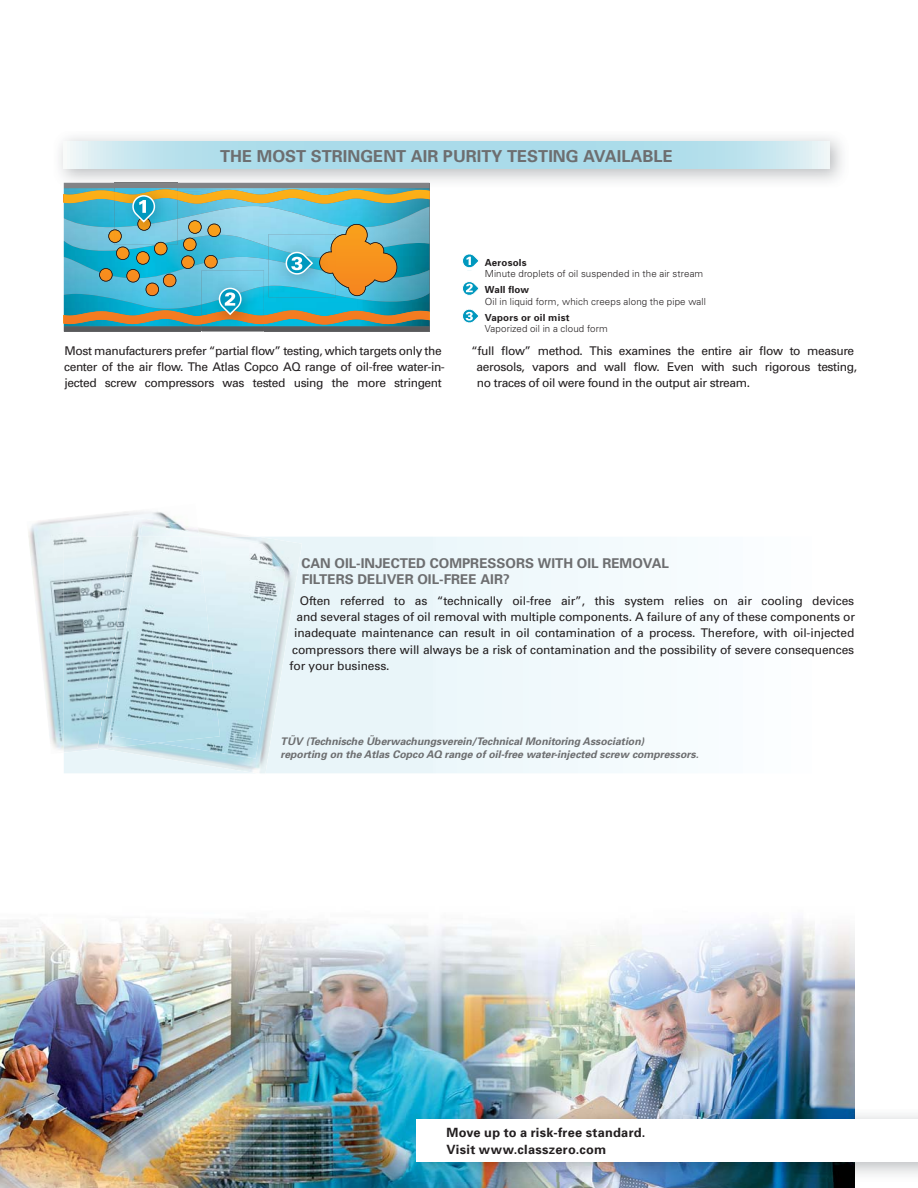
<style>
.page{position:relative;width:918px;height:1188px;background:#fff}
.page>*{position:absolute;margin:0;border:0;box-sizing:border-box;transform-origin:0 0}
.t1{font:700 16.5px "Univers";color:#6d6e70}
.t2{font:700 13.5px/16.2px "Univers";color:#6d6e70}
.t3{font:700 12.75px/16.5px "Univers";letter-spacing:.025em;color:#231f20}
.t4{font:12px "Univers";letter-spacing:-.01em;color:#231f20}
.t5{font:12px/16.2px "Univers";letter-spacing:-.03em;color:#231f20}
.t6{font:italic 700 10.5px/12.6px "Univers";color:#6d6e70}
.t7{font:300 9.75px "Univers";letter-spacing:.01em;color:#231f20}
.t8{font:700 9.75px "Univers";letter-spacing:.025em;color:#231f20}
</style>
<div class="page">
<img style="left:0;top:919px;width:855px;height:269px">
<img style="left:407px;top:1109px;width:511px;height:72px">
<div style="left:417px;top:1119px;width:501px;height:43px;background:#fff"></div>
<div style="left:64px;top:537px;width:580px;height:236px;background:#edf8fb"></div>
<svg style="left:64px;top:141px;width:765px;height:28px;background:#b6dfec"></svg>
<svg style="left:462px;top:254px;width:17px;height:17px"></svg>
<svg style="left:462px;top:281px;width:17px;height:15px"></svg>
<svg style="left:462px;top:309px;width:16px;height:14px"></svg>
<img style="left:28px;top:511px;width:141px;height:243px">
<img style="left:64px;top:537px;width:38px;height:216px">
<svg style="left:64px;top:183px;width:365px;height:149px;background:#62787f"></svg>
<svg style="left:64px;top:189px;width:365px;height:136px;background:#64aaa8"></svg>
<img style="left:268px;top:258px;width:68px;height:39px">
<img style="left:268px;top:234px;width:15px;height:24px">
<img style="left:268px;top:260px;width:15px;height:35px">
<svg style="left:283px;top:224px;width:114px;height:72px;background:#99ad92"></svg>
<img style="left:115px;top:182px;width:63px;height:7px">
<img style="left:115px;top:189px;width:63px;height:4px">
<img style="left:202px;top:304px;width:62px;height:28px">
<img style="left:244px;top:270px;width:20px;height:34px">
<img style="left:202px;top:311px;width:62px;height:13px">
<svg style="left:99px;top:193px;width:145px;height:123px;background:#68b3b7"></svg>
<img style="left:102px;top:537px;width:200px;height:236px">
<img style="left:98px;top:537px;width:59px;height:212px">
<img style="left:131px;top:517px;width:49px;height:20px">
<img style="left:157px;top:537px;width:128px;height:222px">
<img style="left:141px;top:525px;width:58px;height:12px">
<img style="left:109px;top:537px;width:111px;height:206px">
<h1 class="t1" style="left:220px;top:150px;width:454px">THE MOST STRINGENT AIR PURITY TESTING AVAILABLE</h1>
<p class="t8" style="left:485px;top:259px;width:44px">Aerosols</p>
<p class="t7" style="left:485px;top:270px;width:220px">Minute droplets of oil suspended in the air stream</p>
<p class="t8" style="left:485px;top:286px;width:46px">Wall flow</p>
<p class="t7" style="left:485px;top:298px;width:223px">Oil in liquid form, which creeps along the pipe wall</p>
<p class="t8" style="left:485px;top:313px;width:86px">Vapors or oil mist</p>
<p class="t7" style="left:485px;top:325px;width:125px">Vaporized oil in a cloud form</p>
<p class="t5" style="left:64px;top:344px;width:382px">Most manufacturers prefer “partial flow” testing, which targets only the center of the air flow. The Atlas Copco AQ range of oil-free water-in&shy;jected screw compressors was tested using the more stringent</p>
<p class="t5" style="left:477px;top:344px;width:382px;text-indent:-5px">“full flow” method. This examines the entire air flow to measure aerosols, vapors and wall flow. Even with such rigorous testing, no traces of oil were found in the output air stream.</p>
<p class="t2" style="left:302px;top:557px;width:369px">CAN OIL-INJECTED COMPRESSORS WITH OIL REMOVAL<br>FILTERS DELIVER OIL-FREE AIR?</p>
<p class="t4" style="left:300px;top:596px;width:556px">Often referred to as “technically oil-free air”, this system relies on air cooling devices</p>
<p class="t4" style="left:296px;top:612px;width:560px">and several stages of oil removal with multiple components. A failure of any of these components or</p>
<p class="t4" style="left:294px;top:629px;width:562px">inadequate maintenance can result in oil contamination of a process. Therefore, with oil-injected</p>
<p class="t4" style="left:292px;top:645px;width:564px">compressors there will always be a risk of contamination and the possibility of severe consequences</p>
<p class="t4" style="left:290px;top:661px;width:101px">for your business.</p>
<p class="t6" style="left:281px;top:736px;width:420px">TÜV (Technische Überwachungsverein/Technical Monitoring Association)<br>reporting on the Atlas Copco AQ range of oil-free water-injected screw compressors.</p>
<p class="t3" style="left:446px;top:1126px;width:201px">Move up to a risk-free standard.<br>Visit www.classzero.com</p>
</div>
